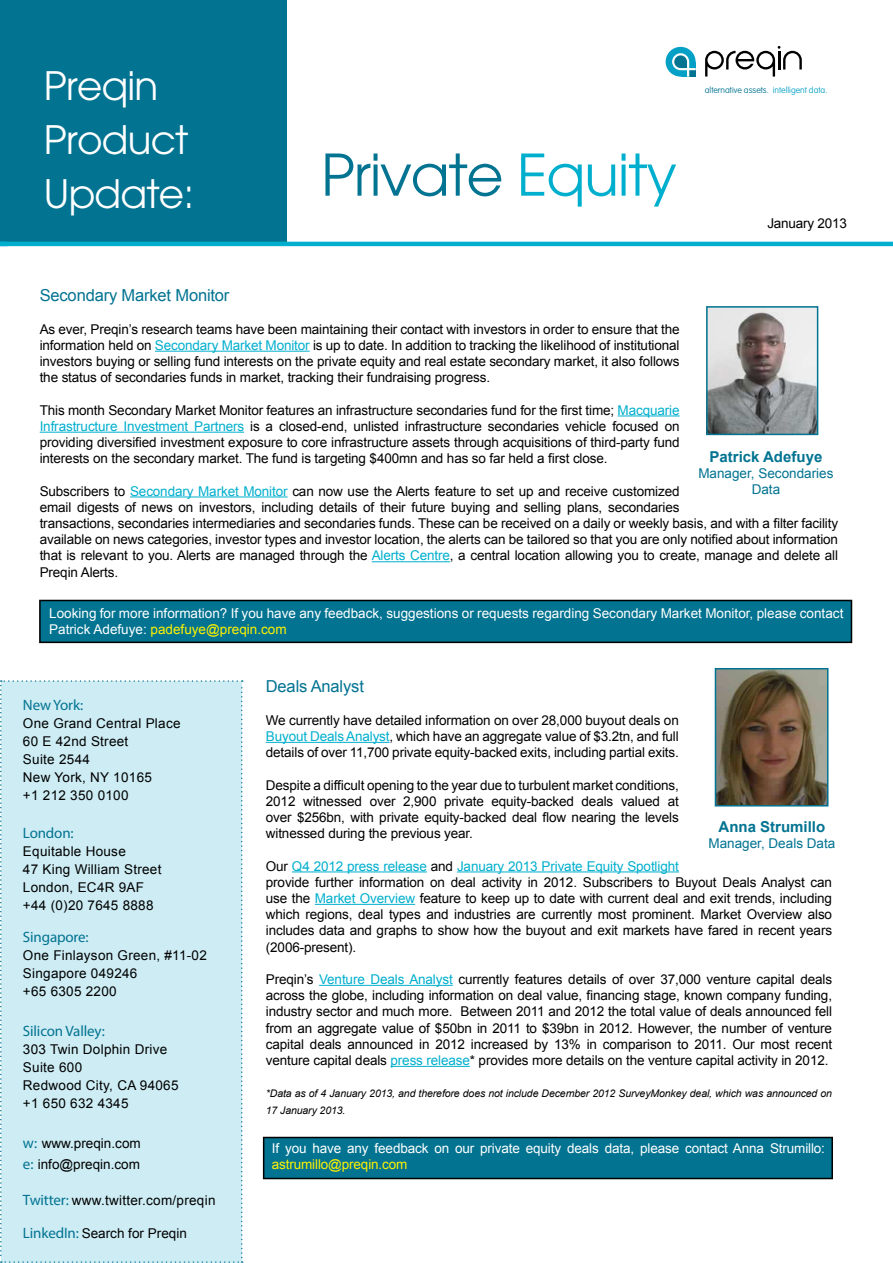
<style>
.page{position:relative;width:893px;height:1263px;background:#fff}
.page>*{position:absolute;margin:0;border:0;box-sizing:border-box;transform-origin:0 0}
.t1{font:57px "Avant Garde CE";letter-spacing:-.02em;color:#027391}
.t2{font:39px/54px "Avant Garde CE";letter-spacing:-.02em;color:#fff}
.t3{font:16.5px "Arial";letter-spacing:-.01em;color:#027391}
.t4{font:15px "Myriad Pro";letter-spacing:-.01em;color:#027391}
.t5{font:700 15px "Arial";color:#027391}
.t6{font:13.5px/16.2px "Arial";letter-spacing:-.01em;color:#000;text-align:justify}
.t7{font:13.5px/18px "Arial";letter-spacing:.02em;color:#000}
.t8{font:13.5px/16.2px "Arial";color:#fff}
.t9{font:13.5px/16.2px "Arial";color:#027391;text-align:center}
.t10{font:13.5px "Arial";letter-spacing:-.01em;color:#fff200}
.t11{font:italic 10.5px/16.2px "Arial";letter-spacing:-.01em;color:#000}
.t12{font:100 8.55px "VAG Rounded Std";color:#027391}
.s1{color:#00afce}
.s2{color:#04a0c5}
.s3{color:#fff200}
.s4{font-family:"Myriad Pro";font-size:15px;color:#027391}
</style>
<div class="page">
<hr style="left:266px;top:742px;width:123px;height:1px;background:#00afce">
<hr style="left:292px;top:871px;width:135px;height:1px;background:#00afce">
<hr style="left:457px;top:871px;width:222px;height:1px;background:#00afce">
<hr style="left:315px;top:904px;width:100px;height:1px;background:#00afce">
<hr style="left:319px;top:985px;width:133px;height:1px;background:#00afce">
<hr style="left:390px;top:1066px;width:80px;height:1px;background:#00afce">
<div style="left:0;top:0;width:287px;height:245px;background:#027391"></div>
<hr style="left:0;top:242px;width:892px;height:4px;background:#00afce">
<svg style="left:705px;top:46px;width:96px;height:31px"></svg>
<div style="left:665px;top:47px;width:30px;height:30px;background:#04a0c5;border-radius:50%"></div>
<svg style="left:672px;top:53px;width:23px;height:24px"></svg>
<hr style="left:155px;top:351px;width:154px;height:1px;background:#00afce">
<hr style="left:617px;top:415px;width:62px;height:1px;background:#00afce">
<hr style="left:40px;top:432px;width:204px;height:1px;background:#00afce">
<hr style="left:130px;top:496px;width:157px;height:1px;background:#00afce">
<hr style="left:371px;top:561px;width:79px;height:1px;background:#00afce">
<div style="left:40px;top:600px;width:811px;height:42px;background:#027391"></div>
<div style="left:39px;top:600px;width:813px;height:43px;border:1px solid #000"></div>
<img style="left:708px;top:308px;width:108px;height:125px">
<div style="left:706px;top:306px;width:112px;height:129px;border:1px solid #027391"></div>
<img style="left:716px;top:670px;width:110px;height:135px">
<div style="left:714px;top:668px;width:114px;height:139px;border:1px solid #027391"></div>
<div style="left:264px;top:1138px;width:568px;height:41px;background:#027391"></div>
<div style="left:263px;top:1137px;width:570px;height:42px;border:1px solid #000"></div>
<div style="left:0;top:680px;width:243px;height:583px;background:#cdecf4"></div>
<h2 class="t2" style="left:44px;top:62px;width:152px">Preqin<br>Product<br>Update:</h2>
<h1 class="t1" style="left:321px;top:154px;width:357px">Private <span class="s1">Equity</span></h1>
<p class="t12" style="left:704px;top:86px;width:124px">alternative assets. <span class="s2">intelligent data.</span></p>
<p class="t6" style="left:767px;top:216px;width:81px">January 2013</p>
<p class="t3" style="left:40px;top:288px;width:191px">Secondary Market Monitor</p>
<p class="t6" style="left:40px;top:322px;width:641px">As ever, Preqin’s research teams have been maintaining their contact with investors in order to ensure that the information held on <span class="s1">Secondary Market Monitor</span> is up to date. In addition to tracking the likelihood of institutional investors buying or selling fund interests on the private equity and real estate secondary market, it also follows the status of secondaries funds in market, tracking their fundraising progress.</p>
<p class="t6" style="left:40px;top:403px;width:641px">This month Secondary Market Monitor features an infrastructure secondaries fund for the first time; <span class="s1">Macquarie Infrastructure Investment Partners</span> is a closed-end, unlisted infrastructure secondaries vehicle focused on providing diversified investment exposure to core infrastructure assets through acquisitions of third-party fund interests on the secondary market. The fund is targeting $400mn and has so far held a first close.</p>
<p class="t6" style="left:40px;top:484px;width:799px;text-align:left">Subscribers to <span class="s1">Secondary Market Monitor</span> can now use the Alerts feature to set up and receive customized<br>email digests of news on investors, including details of their future buying and selling plans, secondaries<br>transactions, secondaries intermediaries and secondaries funds. These can be received on a daily or weekly basis, and with a filter facility available on news categories, investor types and investor location, the alerts can be tailored so that you are only notified about information that is relevant to you. Alerts are managed through the <span class="s1">Alerts Centre</span>, a central location allowing you to create, manage and delete all Preqin Alerts.</p>
<p class="t5" style="left:709px;top:451px;width:114px">Patrick Adefuye</p>
<p class="t9" style="left:698px;top:466px;width:137px">Manager, Secondaries<br>Data</p>
<p class="t8" style="left:49px;top:606px;width:795px">Looking for more information? If you have any feedback, suggestions or requests regarding Secondary Market Monitor, please contact<br>Patrick Adefuye: <span class="s3">padefuye@preqin.com</span></p>
<p class="t4" style="left:23px;top:699px;width:62px">New York:</p>
<p class="t7" style="left:23px;top:715px;width:159px">One Grand Central Place<br>60 E 42nd Street<br>Suite 2544<br>New York, NY 10165<br>+1 212 350 0100</p>
<p class="t4" style="left:23px;top:827px;width:52px">London:</p>
<p class="t7" style="left:23px;top:843px;width:140px">Equitable House<br>47 King William Street<br>London, EC4R 9AF +44 (0)20 7645 8888</p>
<p class="t4" style="left:23px;top:932px;width:67px">Singapore:</p>
<p class="t7" style="left:23px;top:948px;width:185px">One Finlayson Green, #11-02<br>Singapore 049246<br>+65 6305 2200</p>
<p class="t4" style="left:23px;top:1025px;width:83px">Silicon Valley:</p>
<p class="t7" style="left:23px;top:1041px;width:157px">303 Twin Dolphin Drive<br>Suite 600<br>Redwood City, CA 94065 +1 650 632 4345</p>
<p class="t6" style="left:23px;top:1133px;width:119px;line-height:21.6px"><span class="s4">w:</span> www.preqin.com <span class="s4">e:</span> info@preqin.com</p>
<p class="t7" style="left:23px;top:1192px;width:194px"><span class="s4">Twitter:</span> www.twitter.com/preqin</p>
<p class="t6" style="left:23px;top:1226px;width:165px"><span class="s4">LinkedIn:</span> Search for Preqin</p>
<p class="t3" style="left:266px;top:679px;width:99px">Deals Analyst</p>
<p class="t6" style="left:266px;top:713px;width:414px">We currently have detailed information on over 28,000 buyout deals on <span class="s1">Buyout Deals Analyst</span>, which have an aggregate value of $3.2tn, and full details of over 11,700 private equity-backed exits, including partial exits.</p>
<p class="t6" style="left:266px;top:778px;width:414px">Despite a difficult opening to the year due to turbulent market conditions, 2012 witnessed over 2,900 private equity-backed deals valued at over $256bn, with private equity-backed deal flow nearing the levels witnessed during the previous year.</p>
<p class="t6" style="left:266px;top:859px;width:567px;text-align:left">Our <span class="s1">Q4 2012 press release</span> and <span class="s1">January 2013 Private Equity Spotlight<br></span>provide further information on deal activity in 2012. Subscribers to Buyout Deals Analyst can use the <span class="s1">Market Overview</span> feature to keep up to date with current deal and exit trends, including which regions, deal types and industries are currently most prominent. Market Overview also includes data and graphs to show how the buyout and exit markets have fared in recent years (2006-present).</p>
<p class="t6" style="left:266px;top:972px;width:567px">Preqin’s <span class="s1">Venture Deals Analyst</span> currently features details of over 37,000 venture capital deals across the globe, including information on deal value, financing stage, known company funding, industry sector and much more. Between 2011 and 2012 the total value of deals announced fell from an aggregate value of $50bn in 2011 to $39bn in 2012. However, the number of venture capital deals announced in 2012 increased by 13% in comparison to 2011. Our most recent venture capital deals <span class="s1">press release</span>* provides more details on the venture capital activity in 2012.</p>
<p class="t11" style="left:266px;top:1087px;width:567px">*Data as of 4 January 2013, and therefore does not include December 2012 SurveyMonkey deal, which was announced on<br>17 January 2013.</p>
<p class="t5" style="left:718px;top:821px;width:108px">Anna Strumillo</p>
<p class="t9" style="left:708px;top:836px;width:128px">Manager, Deals Data</p>
<p class="t8" style="left:272px;top:1141px;width:554px">If you have any feedback on our private equity deals data, please contact Anna Strumillo:</p>
<p class="t10" style="left:272px;top:1159px;width:137px">astrumillo@preqin.com</p>
</div>
